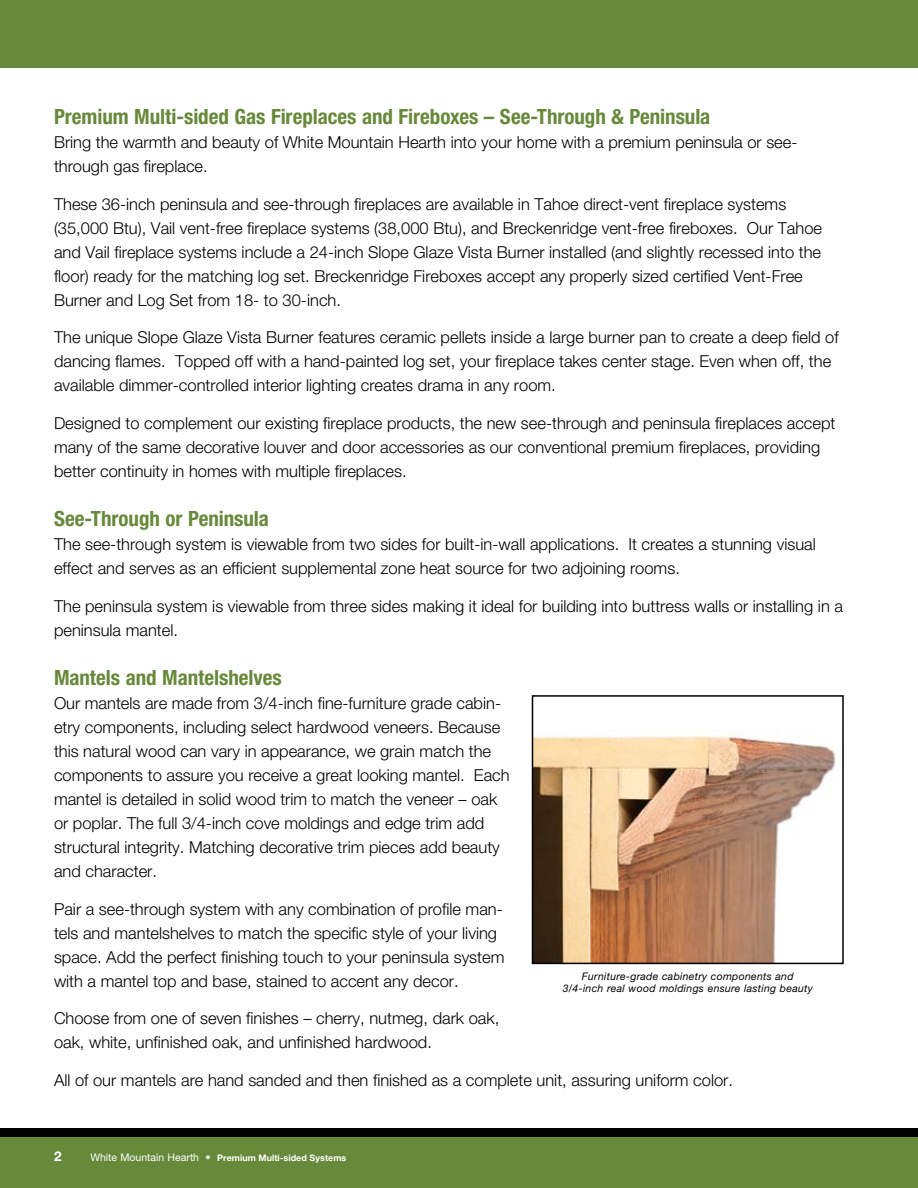
<style>
.page{position:relative;width:918px;height:1188px;background:#fff}
.page>*{position:absolute;margin:0;border:0;box-sizing:border-box;transform-origin:0 0}
.t1{font:700 condensed 21px "Helvetica Neue";letter-spacing:-.005em;color:#66893a}
.t2{font:300 16.5px/24px "Helvetica Neue";color:#000}
.t3{font:700 13.5px "Helvetica Neue";color:#fff}
.t4{font:italic 10.5px/12.6px "Helvetica Neue";letter-spacing:.025em;color:#000;text-align:center}
.t5{font:700 9px "Helvetica Neue";color:#fff}
.s1{font-weight:400;font-size:10.5px}
</style>
<div class="page">
<div style="left:0;top:0;width:918px;height:68px;background:#66893a"></div>
<div style="left:0;top:1128px;width:918px;height:60px;background:#000"></div>
<div style="left:0;top:1137px;width:918px;height:51px;background:#66893a"></div>
<img style="left:535px;top:731px;width:301px;height:230px">
<div style="left:532px;top:695px;width:312px;height:269px;border:2px solid #000"></div>
<p class="t1" style="left:54px;top:104px;width:658px">Premium Multi-sided Gas Fireplaces and Fireboxes – See-Through &amp; Peninsula</p>
<p class="t2" style="left:54px;top:130px;width:745px">Bring the warmth and beauty of White Mountain Hearth into your home with a premium peninsula or see&shy;through gas fireplace.</p>
<p class="t2" style="left:54px;top:192px;width:770px">These 36-inch peninsula and see-through fireplaces are available in Tahoe direct-vent fireplace systems (35,000 Btu), Vail vent-free fireplace systems (38,000 Btu), and Breckenridge vent-free fireboxes. Our Tahoe and Vail fireplace systems include a 24-inch Slope Glaze Vista Burner installed (and slightly recessed into the floor) ready for the matching log set. Breckenridge Fireboxes accept any properly sized certified Vent-Free Burner and Log Set from 18- to 30-inch.</p>
<p class="t2" style="left:54px;top:325px;width:786px">The unique Slope Glaze Vista Burner features ceramic pellets inside a large burner pan to create a deep field of dancing flames. Topped off with a hand-painted log set, your fireplace takes center stage. Even when off, the available dimmer-controlled interior lighting creates drama in any room.</p>
<p class="t2" style="left:54px;top:411px;width:783px">Designed to complement our existing fireplace products, the new see-through and peninsula fireplaces accept many of the same decorative louver and door accessories as our conventional premium fireplaces, providing better continuity in homes with multiple fireplaces.</p>
<p class="t1" style="left:54px;top:506px;width:216px">See-Through or Peninsula</p>
<p class="t2" style="left:54px;top:532px;width:763px">The see-through system is viewable from two sides for built-in-wall applications. It creates a stunning visual effect and serves as an efficient supplemental zone heat source for two adjoining rooms.</p>
<p class="t2" style="left:54px;top:594px;width:791px">The peninsula system is viewable from three sides making it ideal for building into buttress walls or installing in a peninsula mantel.</p>
<p class="t1" style="left:54px;top:665px;width:229px">Mantels and Mantelshelves</p>
<p class="t2" style="left:54px;top:691px;width:457px">Our mantels are made from 3/4-inch fine-furniture grade cabin&shy;etry components, including select hardwood veneers. Because this natural wood can vary in appearance, we grain match the components to assure you receive a great looking mantel. Each mantel is detailed in solid wood trim to match the veneer – oak or poplar. The full 3/4-inch cove moldings and edge trim add structural integrity. Matching decorative trim pieces add beauty and character.</p>
<p class="t2" style="left:54px;top:897px;width:452px">Pair a see-through system with any combination of profile man&shy;tels and mantelshelves to match the specific style of your living space. Add the perfect finishing touch to your peninsula system with a mantel top and base, stained to accent any decor.</p>
<p class="t2" style="left:54px;top:1006px;width:447px">Choose from one of seven finishes – cherry, nutmeg, dark oak, oak, white, unfinished oak, and unfinished hardwood.</p>
<p class="t2" style="left:54px;top:1068px;width:681px">All of our mantels are hand sanded and then finished as a complete unit, assuring uniform color.</p>
<p class="t4" style="left:563px;top:969px;width:252px">Furniture-grade cabinetry components and<br>3/4-inch real wood moldings ensure lasting beauty</p>
<p class="t3" style="left:54px;top:1148px;width:9px">2</p>
<p class="t5" style="left:90px;top:1152px;width:257px"><span class="s1">White Mountain Hearth •</span> Premium Multi-sided Systems</p>
</div>
